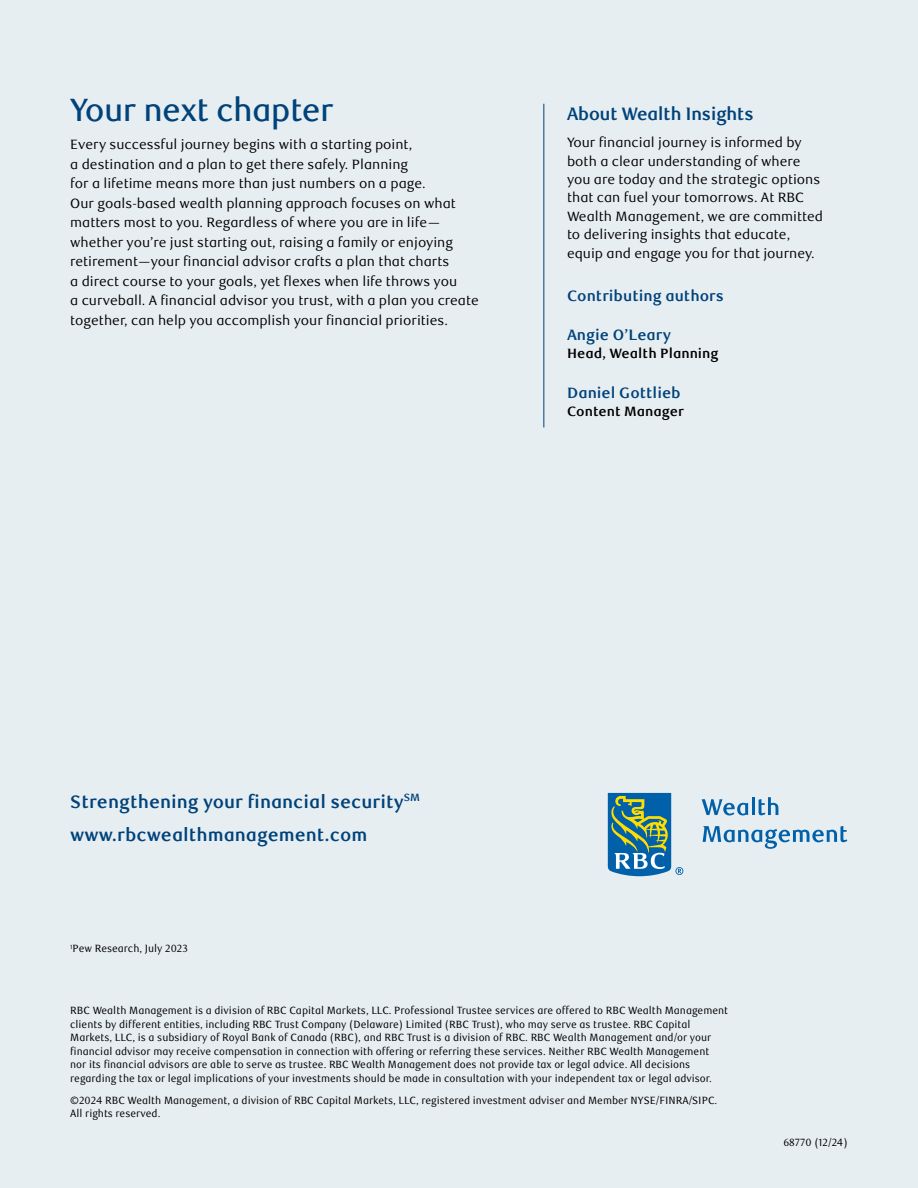
<style>
.page{position:relative;width:918px;height:1188px;background:#e7eef1}
.page>*{position:absolute;margin:0;border:0;box-sizing:border-box;transform-origin:0 0}
.Back_page_title_21_5__H2{font:500 32.25px "RBC Display";color:#00427a}
.Tagline__P{font:700 18px "RBC Text";color:#00427a}
.About_WI__H3{font:700 18px "RBC Display";color:#00427a}
.FA_Name_with_space_before__P{font:700 15px "RBC Text";color:#00427a}
.Contributing_authors_hed__H4{font:700 15px "RBC Text";color:#00427a}
.Back_page_body__P{font:13.5px/19.5px "RBC Text";color:#000}
.Body_9_12_25__P{font:13.5px/18.3px "RBC Text";color:#000}
.FA_Title__P{font:700 13.5px "RBC Text";color:#000}
.Brochure_Legal_Text__P{font:10.5px/13.5px "RBC Text Cond";color:#000}
</style>
<div class="page">
<hr style="left:544px;top:104px;width:1px;height:324px;background:#00427a">
<svg style="left:608px;top:793px;width:75px;height:83px"></svg>
<svg style="left:702px;top:799px;width:46px;height:16px"></svg>
<hr style="left:752px;top:797px;width:3px;height:18px;background:#0060a9">
<svg style="left:759px;top:797px;width:19px;height:18px"></svg>
<svg style="left:703px;top:826px;width:144px;height:23px"></svg>
<h2 class="Back_page_title_21_5__H2" style="left:70px;top:91px;width:264px">Your next chapter</h2>
<p class="Back_page_body__P" style="left:70px;top:135px;width:410px">Every successful journey begins with a starting point,<br>a destination and a plan to get there safely. Planning<br>for a lifetime means more than just numbers on a page.<br>Our goals-based wealth planning approach focuses on what matters most to you. Regardless of where you are in life— whether you’re just starting out, raising a family or enjoying retirement—your financial advisor crafts a plan that charts<br>a direct course to your goals, yet flexes when life throws you<br>a curveball. A financial advisor you trust, with a plan you create together, can help you accomplish your financial priorities.</p>
<h3 class="About_WI__H3" style="left:567px;top:104px;width:188px">About Wealth Insights</h3>
<p class="Body_9_12_25__P" style="left:567px;top:134px;width:258px">Your financial journey is informed by both a clear understanding of where you are today and the strategic options that can fuel your tomorrows. At RBC Wealth Management, we are committed to delivering insights that educate, equip and engage you for that journey.</p>
<h4 class="Contributing_authors_hed__H4" style="left:567px;top:287px;width:158px">Contributing authors</h4>
<p class="FA_Name_with_space_before__P" style="left:567px;top:326px;width:106px">Angie O’Leary</p>
<p class="FA_Title__P" style="left:567px;top:346px;width:153px">Head, Wealth Planning</p>
<p class="FA_Name_with_space_before__P" style="left:567px;top:383px;width:115px">Daniel Gottlieb</p>
<p class="FA_Title__P" style="left:567px;top:403px;width:119px">Content Manager</p>
<p class="Tagline__P" style="left:70px;top:791px;width:351px">Strengthening your financial security<sup>SM</sup></p>
<p class="Tagline__P" style="left:70px;top:824px;width:299px">www.rbcwealthmanagement.com</p>
<p class="Brochure_Legal_Text__P" style="left:70px;top:942px;width:119px"><sup>1</sup>Pew Research, July 2023</p>
<p class="Brochure_Legal_Text__P" style="left:70px;top:1004px;width:659px">RBC Wealth Management is a division of RBC Capital Markets, LLC. Professional Trustee services are offered to RBC Wealth Management clients by different entities, including RBC Trust Company (Delaware) Limited (RBC Trust), who may serve as trustee. RBC Capital Markets, LLC, is a subsidiary of Royal Bank of Canada (RBC), and RBC Trust is a division of RBC. RBC Wealth Management and/or your financial advisor may receive compensation in connection with offering or referring these services. Neither RBC Wealth Management nor its financial advisors are able to serve as trustee. RBC Wealth Management does not provide tax or legal advice. All decisions regarding the tax or legal implications of your investments should be made in consultation with your independent tax or legal advisor.</p>
<p class="Brochure_Legal_Text__P" style="left:70px;top:1094px;width:649px">©2024 RBC Wealth Management, a division of RBC Capital Markets, LLC, registered investment adviser and Member NYSE/FINRA/SIPC.<br>All rights reserved.</p>
<p class="Brochure_Legal_Text__P" style="left:783px;top:1135px;width:66px">68770 (12/24)</p>
</div>
